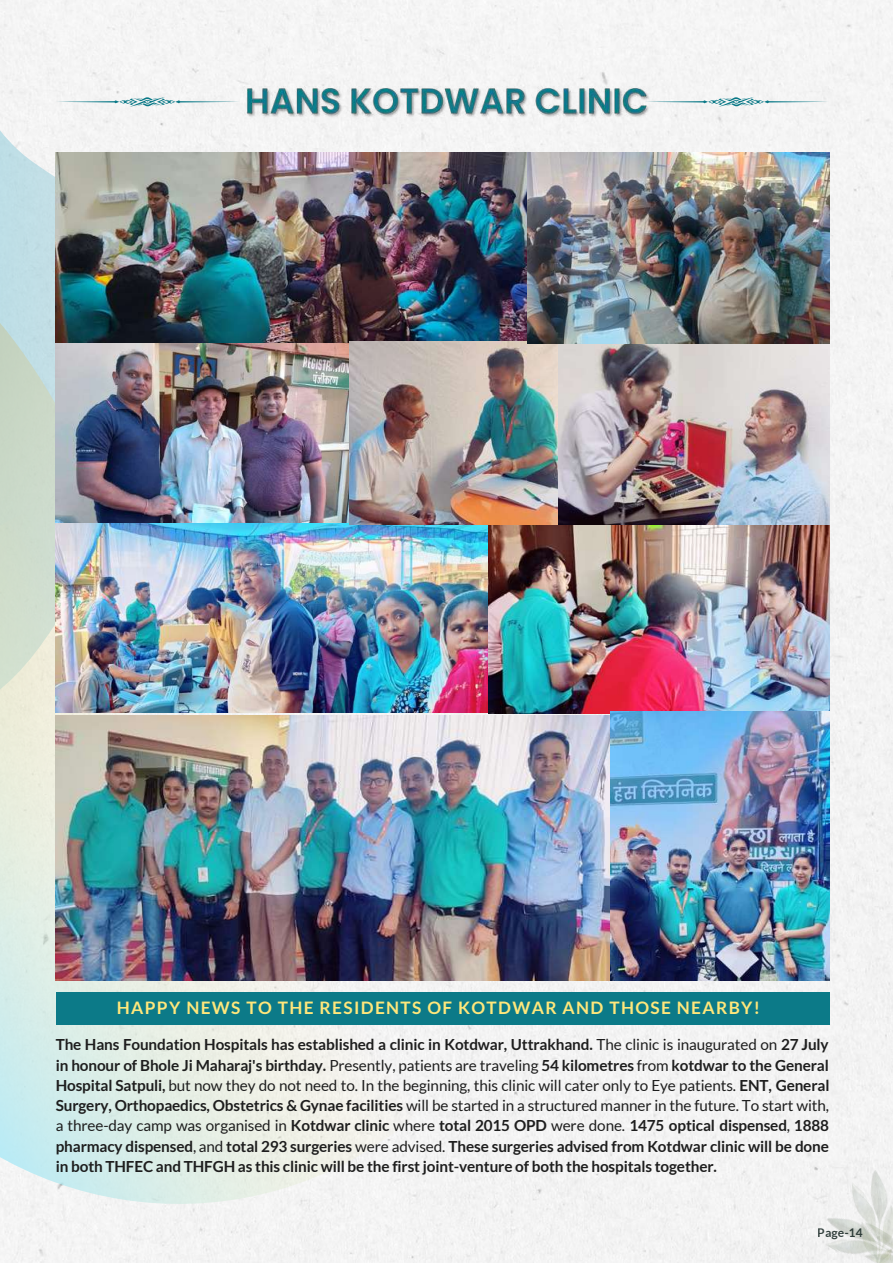
<style>
.page{position:relative;width:893px;height:1264px;background:#fff}
.page>*{position:absolute;margin:0;border:0;box-sizing:border-box;transform-origin:0 0}
.t1{font:700 17.25px "Lato";letter-spacing:.075em;color:#ffe77b}
.t2{font:700 15.3px/20.2px "Lato";letter-spacing:-.01em;color:#1e1e1e;text-align:justify}
.t3{font:700 12px "Lato";letter-spacing:.005em;color:#051613}
.s1{font-weight:400}
</style>
<div class="page">
<div style="left:308px;top:0;width:584px;height:1262px;background:#f4f4f4"></div>
<div style="left:0;top:0;width:308px;height:135px;background:#f4f4f4"></div>
<svg style="left:0;top:135px;width:390px;height:303px;fill:#c4dee6"></svg>
<svg style="left:0;top:438px;width:529px;height:824px"></svg>
<img style="left:56px;top:153px;width:773px;height:191px">
<img style="left:56px;top:523px;width:773px;height:190px">
<img style="left:56px;top:344px;width:293px;height:178px">
<img style="left:557px;top:344px;width:272px;height:180px">
<img style="left:349px;top:342px;width:208px;height:182px">
<img style="left:56px;top:715px;width:554px;height:265px">
<img style="left:610px;top:711px;width:219px;height:269px">
<div style="left:56px;top:991px;width:773px;height:33px;background:#0c7a88"></div>
<img style="left:242px;top:75px;width:411px;height:56px">
<img style="left:815px;top:1203px;width:37px;height:59px">
<img style="left:852px;top:1170px;width:40px;height:92px">
<svg style="left:644px;top:97px;width:185px;height:10px"></svg>
<svg style="left:56px;top:97px;width:184px;height:10px"></svg>
<p class="t1" style="left:117px;top:996px;width:644px">HAPPY NEWS TO THE RESIDENTS OF KOTDWAR AND THOSE NEARBY!</p>
<p class="t2" style="left:56px;top:1034px;width:775px">The Hans Foundation Hospitals has established a clinic in Kotdwar, Uttrakhand. <span class="s1">The clinic is inaugurated on</span> 27 July in honour of Bhole Ji Maharaj's birthday. <span class="s1">Presently, patients are traveling</span> 54 kilometres <span class="s1">from</span> kotdwar to the General Hospital Satpuli, <span class="s1">but now they do not need to. In the beginning, this clinic will cater only to Eye patients.</span> ENT, General Surgery, Orthopaedics, Obstetrics &amp; Gynae facilities <span class="s1">will be started in a structured manner in the future. To start with, a three-day camp was organised in</span> Kotdwar clinic <span class="s1">where</span> total 2015 OPD <span class="s1">were done.</span> 1475 optical dispensed<span class="s1">,</span> 1888 pharmacy dispensed<span class="s1">, and</span> total 293 surgeries <span class="s1">were advised.</span> These surgeries advised from Kotdwar clinic will be done in both THFEC and THFGH as this clinic will be the first joint-venture of both the hospitals together.</p>
<p class="t3" style="left:817px;top:1225px;width:46px">Page-14</p>
</div>
